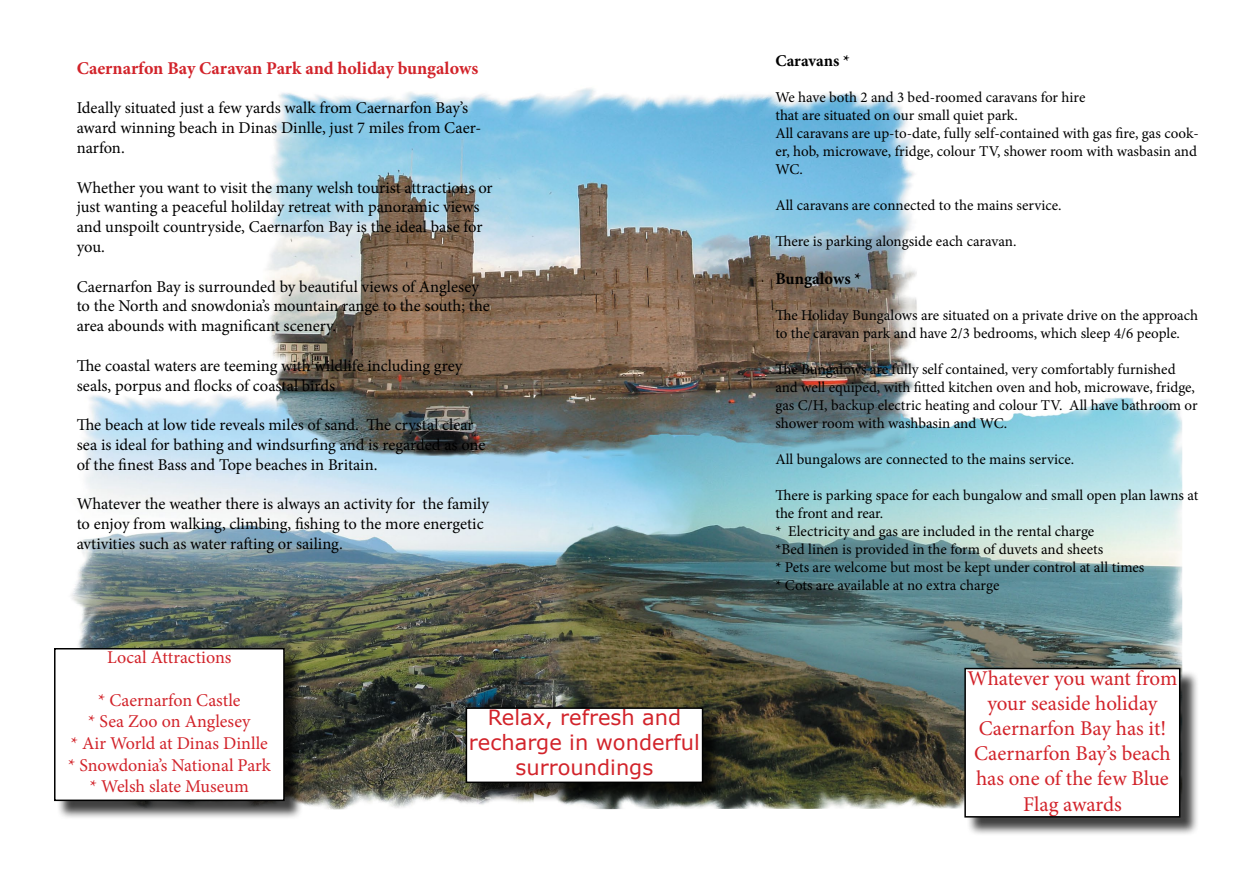
<style>
.page{position:relative;width:1259px;height:893px;background:#fff}
.page>*{position:absolute;margin:0;border:0;box-sizing:border-box;transform-origin:0 0}
.t1{font:21px/25.2px "Minion Pro";letter-spacing:-.005em;color:#d2232a;text-align:center}
.t2{font:21px/25.2px "MS Reference Sans Serif";color:#d2232a;text-align:center}
.t3{font:18px/21.6px "Minion Pro";color:#d2232a;text-align:center}
.t4{font:700 18px "Minion Pro";color:#d2232a}
.t5{font:16.5px/19.8px "Minion Pro";color:#000}
.t6{font:700 16.5px "Minion Pro";color:#000}
.t7{font:15px/18px "Minion Pro";letter-spacing:-.005em;color:#000}
</style>
<div class="page">
<img style="left:54px;top:88px;width:1128px;height:722px">
<div style="left:56px;top:650px;width:247px;height:170px;background:#000;opacity:.75"></div>
<div style="left:55px;top:649px;width:229px;height:151px;background:#fff"></div>
<div style="left:54px;top:648px;width:231px;height:153px;border:2px solid #000"></div>
<div style="left:468px;top:710px;width:254px;height:92px;background:#000;opacity:.75"></div>
<div style="left:466px;top:708px;width:236px;height:74px;background:#fff"></div>
<div style="left:465px;top:707px;width:238px;height:76px;border:2px solid #000"></div>
<div style="left:966px;top:670px;width:233px;height:166px;background:#000;opacity:.75"></div>
<div style="left:965px;top:668px;width:214px;height:149px;background:#fff"></div>
<div style="left:964px;top:668px;width:216px;height:150px;border:2px solid #000"></div>
<p class="t4" style="left:77px;top:55px;width:403px">Caernarfon Bay Caravan Park and holiday bungalows</p>
<p class="t5" style="left:77px;top:98px;width:406px">Ideally situated just a few yards walk from Caernarfon Bay’s award winning beach in Dinas Dinlle, just 7 miles from Caer&shy;narfon.</p>
<p class="t5" style="left:77px;top:177px;width:417px">Whether you want to visit the many welsh tourist attractions or just wanting a peaceful holilday retreat with panoramic views and unspoilt countryside, Caernarfon Bay is the ideal base for you.</p>
<p class="t5" style="left:77px;top:276px;width:414px">Caernarfon Bay is surrounded by beautiful views of Anglesey to the North and snowdonia’s mountain range to the south; the area abounds with magnificant scenery.</p>
<p class="t5" style="left:77px;top:356px;width:387px">The coastal waters are teeming with wildlife including grey seals, porpus and flocks of coastal birds</p>
<p class="t5" style="left:77px;top:415px;width:410px">The beach at low tide reveals miles of sand. The crystal clear sea is ideal for bathing and windsurfing and is regarded as one of the finest Bass and Tope beaches in Britain.</p>
<p class="t5" style="left:77px;top:494px;width:414px">Whatever the weather there is always an activity for the family to enjoy from walking, climbing, fishing to the more energetic avtivities such as water rafting or sailing.</p>
<p class="t3" style="left:107px;top:646px;width:126px">Local Attractions</p>
<p class="t3" style="left:68px;top:689px;width:204px">* Caernarfon Castle<br>* Sea Zoo on Anglesey<br>* Air World at Dinas Dinlle * Snowdonia’s National Park * Welsh slate Museum</p>
<h1 class="t2" style="left:469px;top:704px;width:232px">Relax, refresh and recharge in wonderful surroundings</h1>
<p class="t6" style="left:775px;top:49px;width:76px">Caravans *</p>
<p class="t7" style="left:775px;top:88px;width:425px">We have both 2 and 3 bed-roomed caravans for hire<br>that are situated on our small quiet park.<br>All caravans are up-to-date, fully self-contained with gas fire, gas cook&shy;er, hob, microwave, fridge, colour TV, shower room with wasbasin and WC.</p>
<p class="t7" style="left:775px;top:196px;width:288px">All caravans are connected to the mains service.</p>
<p class="t7" style="left:775px;top:232px;width:243px">There is parking alongside each caravan.</p>
<p class="t6" style="left:775px;top:267px;width:87px">Bungalows *</p>
<p class="t7" style="left:775px;top:306px;width:424px">The Holiday Bungalows are situated on a private drive on the approach to the caravan park and have 2/3 bedrooms, which sleep 4/6 people.</p>
<p class="t7" style="left:775px;top:360px;width:424px">The Bungalows are fully self contained, very comfortably furnished and well equiped, with fitted kitchen oven and hob, microwave, fridge, gas C/H, backup electric heating and colour TV. All have bathroom or shower room with washbasin and WC.</p>
<p class="t7" style="left:775px;top:450px;width:300px">All bungalows are connected to the mains service.</p>
<p class="t7" style="left:775px;top:486px;width:424px">There is parking space for each bungalow and small open plan lawns at the front and rear.<br>* Electricity and gas are included in the rental charge<br>*Bed linen is provided in the form of duvets and sheets<br>* Pets are welcome but most be kept under control at all times<br>* Cots are available at no extra charge</p>
<h1 class="t1" style="left:967px;top:665px;width:211px">Whatever you want from your seaside holiday<br>Caernarfon Bay has it!<br>Caernarfon Bay’s beach has one of the few Blue<br>Flag awards</h1>
</div>
